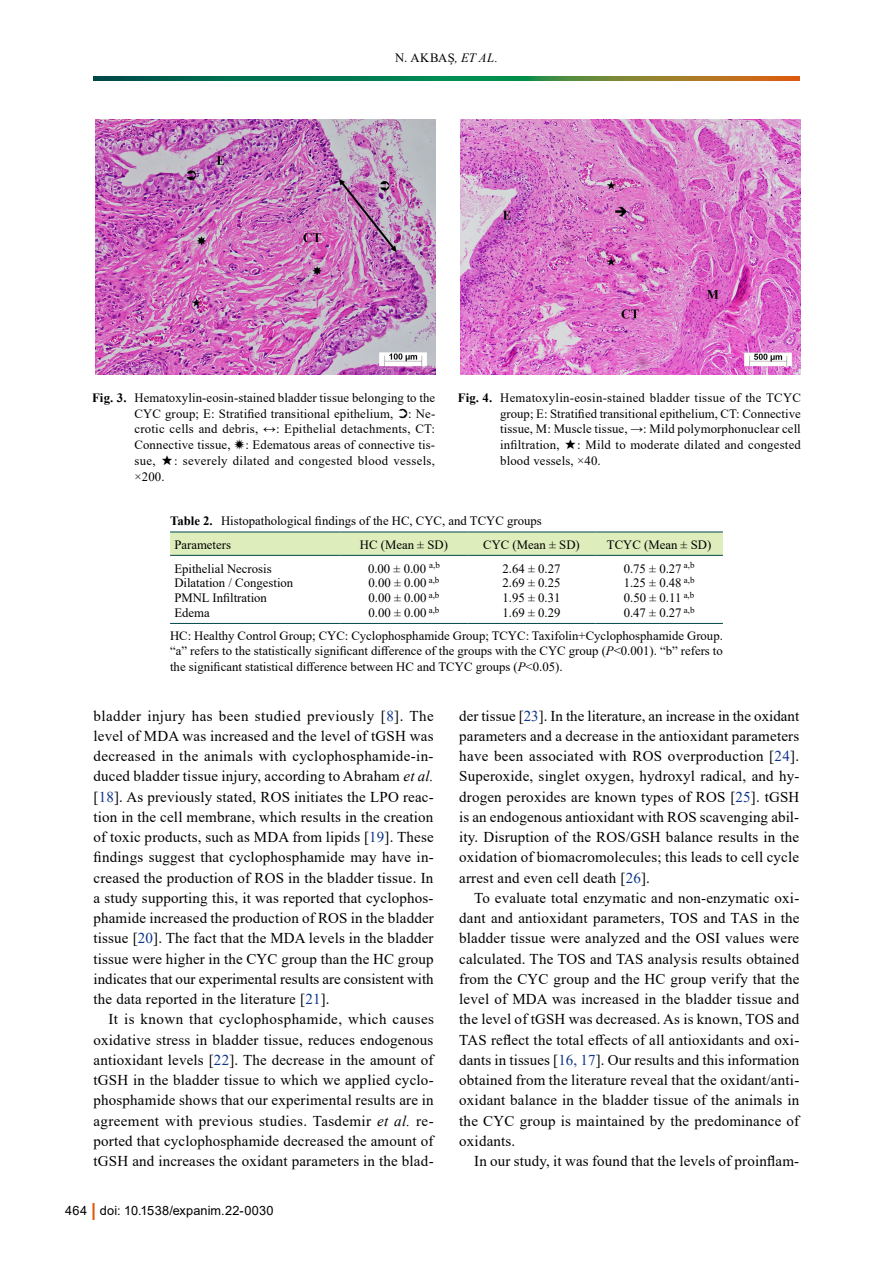
<style>
.page{position:relative;width:893px;height:1263px;background:#fff}
.page>*{position:absolute;margin:0;border:0;box-sizing:border-box;transform-origin:0 0}
.t1{font:15px/20.2px "Times New Roman";letter-spacing:.01em;color:#000;text-align:justify}
.t2{font:15px/20.2px "Times New Roman";letter-spacing:.03em;color:#000}
.t3{font:12.75px/15.8px "Times New Roman";color:#000;text-align:justify}
.t4{font:12.75px "Arial";letter-spacing:.01em;color:#000}
.s1{font-style:italic}
.s2{font-weight:700}
.s3{font-family:"Meiryo UI"}
.s4{font-family:"Meiryo UI";font-weight:700}
.s5{color:#0c3388}
.s6{font-weight:700;font-size:18px;color:#e15400}
</style>
<div class="page">
<svg style="left:94px;top:77px;width:705px;height:4px"></svg>
<img style="left:95px;top:119px;width:340px;height:255px">
<img style="left:461px;top:119px;width:340px;height:255px">
<div style="left:170px;top:533px;width:553px;height:22px;background:#ddedbc"></div>
<hr style="left:170px;top:532px;width:170px;height:1px;background:#004748">
<hr style="left:340px;top:532px;width:128px;height:1px;background:#004748">
<hr style="left:468px;top:532px;width:127px;height:1px;background:#004748">
<hr style="left:595px;top:532px;width:128px;height:1px;background:#004748">
<hr style="left:170px;top:555px;width:170px;height:1px;background:#004748">
<hr style="left:340px;top:555px;width:128px;height:1px;background:#004748">
<hr style="left:468px;top:555px;width:127px;height:1px;background:#004748">
<hr style="left:595px;top:555px;width:128px;height:1px;background:#004748">
<hr style="left:170px;top:623px;width:170px;height:1px;background:#004748">
<hr style="left:340px;top:623px;width:128px;height:1px;background:#004748">
<hr style="left:468px;top:623px;width:127px;height:1px;background:#004748">
<hr style="left:595px;top:623px;width:128px;height:1px;background:#004748">
<p class="t3" style="left:395px;top:49px;width:104px">N. AKBAŞ<span class="s1">, ET AL.</span></p>
<p class="t3" style="left:134px;top:389px;width:302px;text-indent:-42px"><span class="s2">Fig. 3.</span> Hematoxylin-eosin-stained bladder tissue belonging to the CYC group; E: Stratified transitional epithelium, <span class="s3">➲</span>: Ne&shy;crotic cells and debris, ↔: Epithelial detachments, CT:<br>Connective tissue, <span class="s3">✹</span>: Edematous areas of connective tis&shy;sue, <span class="s4">★</span>: severely dilated and congested blood vessels, ×200.</p>
<p class="t3" style="left:500px;top:389px;width:302px;text-indent:-42px"><span class="s2">Fig. 4.</span> Hematoxylin-eosin-stained bladder tissue of the TCYC group; E: Stratified transitional epithelium, CT: Connective tissue, M: Muscle tissue, →: Mild polymorphonuclear cell infiltration, <span class="s3">★</span>: Mild to moderate dilated and congested blood vessels, ×40.</p>
<p class="t3" style="left:174px;top:509px;width:369px;line-height:23.7px;text-indent:-4px"><span class="s2">Table 2.</span> Histopathological findings of the HC, CYC, and TCYC groups<br>Parameters</p>
<p class="t3" style="left:360px;top:536px;width:90px">HC (Mean ± SD)</p>
<p class="t3" style="left:483px;top:536px;width:10px">CYC</p>
<p class="t3" style="left:513px;top:536px;width:69px">(Mean ± SD)</p>
<p class="t3" style="left:607px;top:536px;width:10px">TCYC</p>
<p class="t3" style="left:644px;top:536px;width:69px">(Mean ± SD)</p>
<p class="t3" style="left:174px;top:560px;width:99px">Epithelial Necrosis</p>
<p class="t3" style="left:368px;top:560px;width:73px">0.00 ± 0.00 <sup>a,b</sup></p>
<p class="t3" style="left:502px;top:560px;width:59px">2.64 ± 0.27</p>
<p class="t3" style="left:624px;top:560px;width:72px">0.75 ± 0.27 <sup>a,b</sup></p>
<p class="t3" style="left:174px;top:575px;width:121px">Dilatation / Congestion</p>
<p class="t3" style="left:369px;top:575px;width:72px">0.00 ± 0.00 <sup>a,b</sup></p>
<p class="t3" style="left:502px;top:575px;width:59px">2.69 ± 0.25</p>
<p class="t3" style="left:624px;top:575px;width:72px">1.25 ± 0.48 <sup>a,b</sup></p>
<p class="t3" style="left:174px;top:590px;width:94px">PMNL Infiltration</p>
<p class="t3" style="left:369px;top:590px;width:72px">0.00 ± 0.00 <sup>a,b</sup></p>
<p class="t3" style="left:502px;top:590px;width:59px">1.95 ± 0.31</p>
<p class="t3" style="left:624px;top:590px;width:72px">0.50 ± 0.11 <sup>a,b</sup></p>
<p class="t3" style="left:174px;top:604px;width:37px">Edema</p>
<p class="t3" style="left:369px;top:604px;width:72px">0.00 ± 0.00 <sup>a,b</sup></p>
<p class="t3" style="left:502px;top:604px;width:59px">1.69 ± 0.29</p>
<p class="t3" style="left:624px;top:604px;width:72px">0.47 ± 0.27 <sup>a,b</sup></p>
<p class="t3" style="left:170px;top:627px;width:158px">HC: Healthy Control Group; CYC</p>
<p class="t3" style="left:345px;top:627px;width:157px">: Cyclophosphamide Group; TCYC</p>
<p class="t3" style="left:170px;top:627px;width:554px;text-indent:356px">: Taxifolin+Cyclophosphamide Group. “a” refers to the statistically significant difference of the groups with the CYC group (<span class="s1">P</span>&lt;0.001). “b” refers to the significant statistical difference between HC and TCYC groups (<span class="s1">P</span>&lt;0.05).</p>
<p class="t2" style="left:94px;top:705px;width:342px">bladder injury has been studied previously [<span class="s5">8</span>]. The level of MDA</p>
<p class="t1" style="left:94px;top:725px;width:342px;text-indent:89px">was increased and the level of tGSH was decreased in the animals with cyclophosphamide-in&shy;duced bladder tissue injury, according to Abraham <span class="s1">et al. </span>[<span class="s5">18</span>]. As previously stated, ROS initiates the LPO reac&shy;tion in the cell membrane, which results in the creation of toxic products, such as MDA</p>
<p class="t1" style="left:94px;top:826px;width:342px;text-indent:199px">from lipids [<span class="s5">19</span>]. These findings suggest that cyclophosphamide may have in&shy;creased the production of ROS in the bladder tissue. In a study supporting this, it was reported that cyclophos&shy;phamide increased the production of ROS in the bladder tissue [<span class="s5">20</span>]. The fact that the MDA levels in the bladder tissue were higher in the CYC</p>
<p class="t1" style="left:94px;top:948px;width:342px;text-indent:188px">group than the HC group indicates that our experimental results are consistent with the data reported in the literature [<span class="s5">21</span>].</p>
<p class="t1" style="left:94px;top:1009px;width:342px;text-indent:15px">It is known that cyclophosphamide, which causes oxidative stress in bladder tissue, reduces endogenous antioxidant levels [<span class="s5">22</span>]. The decrease in the amount of tGSH in the bladder tissue to which we applied cyclo&shy;phosphamide shows that our experimental results are in agreement with previous studies. Tasdemir <span class="s1">et al.</span> re&shy;ported that cyclophosphamide decreased the amount of tGSH and increases the oxidant parameters in the blad-</p>
<p class="t4" style="left:65px;top:1202px;width:210px">464 <span class="s6">|</span> doi: 10.1538/expanim.22-0030</p>
<p class="t1" style="left:459px;top:705px;width:342px">der tissue [<span class="s5">23</span>]. In the literature, an increase in the oxidant parameters and a decrease in the antioxidant parameters have been associated with ROS overproduction [<span class="s5">24</span>].<br>Superoxide, singlet oxygen, hydroxyl radical, and hy&shy;drogen peroxides are known types of ROS [<span class="s5">25</span>]. tGSH is an endogenous antioxidant with ROS scavenging abil&shy;ity. Disruption of the ROS/GSH balance results in the oxidation of biomacromolecules; this leads to cell cycle arrest and even cell death [<span class="s5">26</span>].</p>
<p class="t1" style="left:459px;top:887px;width:342px;text-indent:15px">To evaluate total enzymatic and non-enzymatic oxi&shy;dant and antioxidant parameters, TO S and TA S in the bladder tissue were analyzed and the OSI values were calculated. The TOS and TAS analysis results obtained from the CYC</p>
<p class="t1" style="left:459px;top:968px;width:342px;text-indent:94px">group and the HC group verify that the level of MDA was increased in the bladder tissue and the level of tGSH was decreased. As is known, TO S and TAS reflect the total effects of all antioxidants and oxi&shy;dants in tissues [<span class="s5">16, 17</span>]. Our results and this information obtained from the literature reveal that the oxidant/anti&shy;oxidant balance in the bladder tissue of the animals in the CYC group is maintained by the predominance of oxidants.</p>
<p class="t1" style="left:474px;top:1150px;width:327px">In our study, it was found that the levels of proinflam-</p>
</div>
